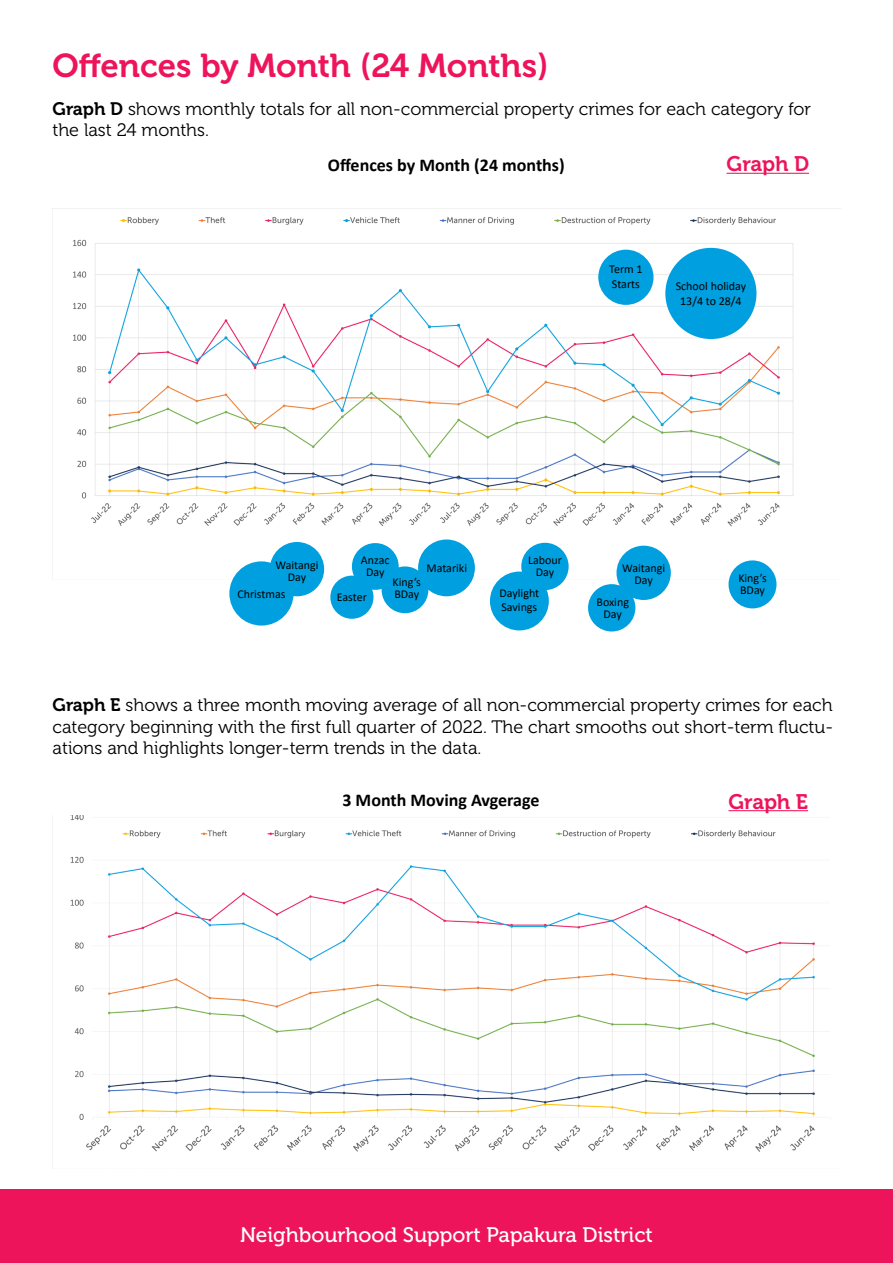
<style>
.page{position:relative;width:893px;height:1263px;background:#fff}
.page>*{position:absolute;margin:0;border:0;box-sizing:border-box;transform-origin:0 0}
.t1{font:33px "Museo 700";color:#ed145b}
.t2{font:21px "Museo 500";color:#fff}
.t3{font:21px "Museo 700";letter-spacing:-.005em;color:#ed145b}
.t4{font:18px/21.6px "Museo 300";color:#000}
.t5{font:700 18px "Calibri";color:#000}
.t6{font:12px/12px "Calibri";color:#000;text-align:center}
.s1{font-family:"Museo 700"}
</style>
<div class="page">
<div style="left:0;top:1189px;width:893px;height:74px;background:#ed145b"></div>
<img style="left:52px;top:208px;width:788px;height:371px">
<hr style="left:727px;top:173px;width:82px;height:1px;background:#ed145b">
<hr style="left:728px;top:810px;width:80px;height:1px;background:#ed145b">
<div style="left:598px;top:250px;width:55px;height:55px;background:#009fdf;border-radius:50%"></div>
<div style="left:588px;top:584px;width:47px;height:47px;background:#009fdf;border-radius:50%"></div>
<div style="left:521px;top:543px;width:48px;height:47px;background:#009fdf;border-radius:50%"></div>
<div style="left:418px;top:539px;width:57px;height:57px;background:#009fdf;border-radius:50%"></div>
<div style="left:665px;top:248px;width:91px;height:91px;background:#009fdf;border-radius:50%"></div>
<div style="left:616px;top:546px;width:55px;height:54px;background:#009fdf;border-radius:50%"></div>
<div style="left:270px;top:542px;width:54px;height:54px;background:#009fdf;border-radius:50%"></div>
<div style="left:229px;top:561px;width:65px;height:64px;background:#009fdf;border-radius:50%"></div>
<div style="left:490px;top:571px;width:59px;height:59px;background:#009fdf;border-radius:50%"></div>
<div style="left:728px;top:560px;width:48px;height:48px;background:#009fdf;border-radius:50%"></div>
<div style="left:382px;top:566px;width:46px;height:47px;background:#009fdf;border-radius:50%"></div>
<div style="left:352px;top:543px;width:47px;height:47px;background:#009fdf;border-radius:50%"></div>
<div style="left:330px;top:576px;width:43px;height:43px;background:#009fdf;border-radius:50%"></div>
<img style="left:70px;top:815px;width:745px;height:337px">
<h1 class="t1" style="left:52px;top:47px;width:498px">Offences by Month (24 Months)</h1>
<p class="t4" style="left:52px;top:98px;width:760px"><span class="s1">Graph D</span> shows monthly totals for all non-commercial property crimes for each category for the last 24 months.</p>
<p class="t5" style="left:328px;top:152px;width:238px">Offences by Month (24 months)</p>
<p class="t3" style="left:727px;top:152px;width:84px">Graph D</p>
<p class="t6" style="left:609px;top:262px;width:35px;line-height:14.4px;text-align:left">Term 1<br>Starts</p>
<p class="t6" style="left:676px;top:279px;width:72px;line-height:14.4px">School holiday<br>13/4 to 28/4</p>
<p class="t6" style="left:528px;top:554px;width:35px">Labour</p>
<p class="t6" style="left:361px;top:553px;width:30px">Anzac<br>Day</p>
<p class="t6" style="left:337px;top:590px;width:32px">Easter</p>
<p class="t6" style="left:275px;top:558px;width:45px">Waitangi<br>Day</p>
<p class="t6" style="left:237px;top:588px;width:50px">Christmas</p>
<p class="t6" style="left:499px;top:585px;width:41px;line-height:14.4px;text-align:left">Daylight<br>Savings</p>
<p class="t6" style="left:426px;top:562px;width:42px">Matariki</p>
<p class="t6" style="left:536px;top:566px;width:20px">Day</p>
<p class="t6" style="left:393px;top:576px;width:30px;text-align:left">King’s<br>BDay</p>
<p class="t6" style="left:622px;top:562px;width:45px">Waitangi<br>Day</p>
<p class="t6" style="left:596px;top:596px;width:34px">Boxing<br>Day</p>
<p class="t6" style="left:738px;top:571px;width:30px;text-align:left">King’s<br>BDay</p>
<p class="t4" style="left:52px;top:694px;width:782px;text-align:justify"><span class="s1">Graph E</span> shows a three month moving average of all non-commercial property crimes for each category beginning with the first full quarter of 2022. The chart smooths out short-term fluctu&shy;ations and highlights longer-term trends in the data.</p>
<p class="t5" style="left:342px;top:788px;width:199px">3 Month Moving Avgerage</p>
<p class="t3" style="left:728px;top:790px;width:81px">Graph E</p>
<p class="t2" style="left:240px;top:1223px;width:414px">Neighbourhood Support Papakura District</p>
</div>
